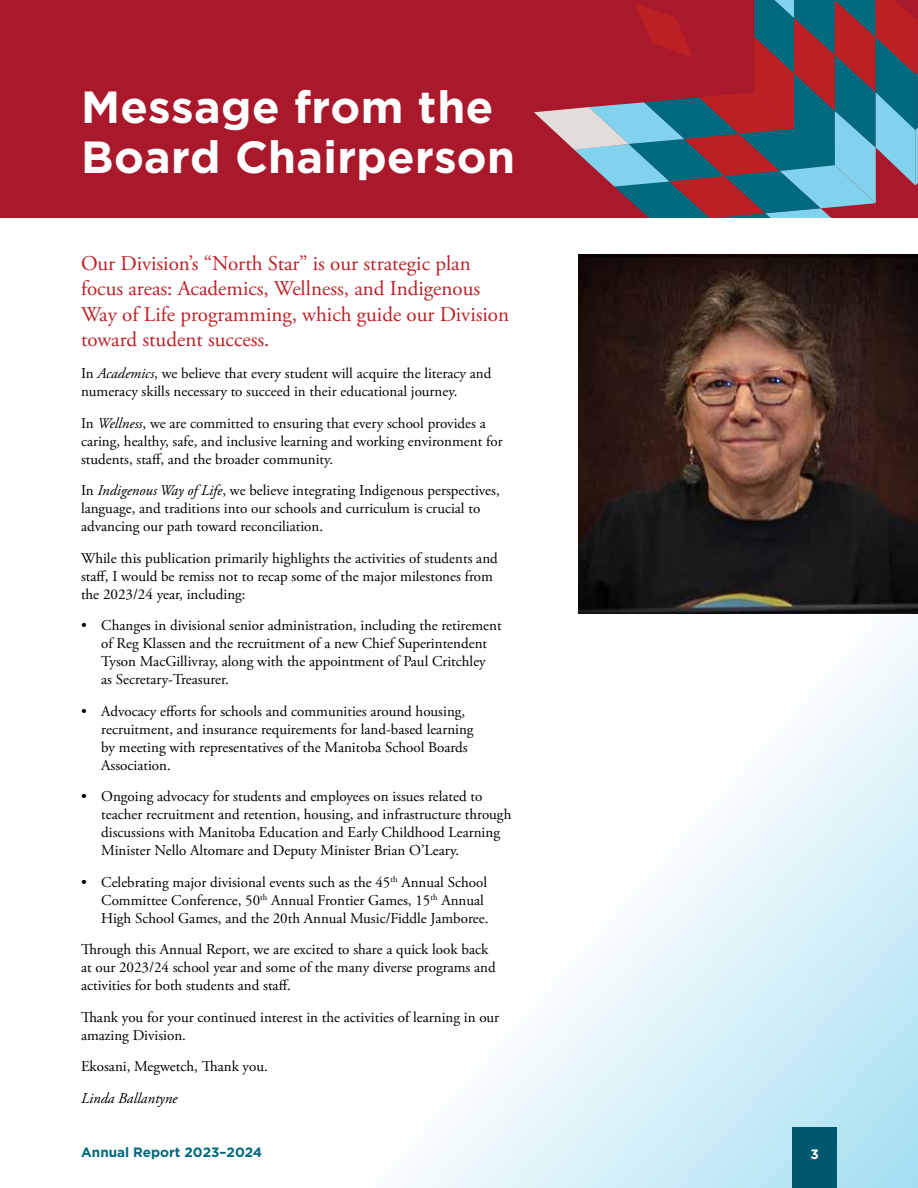
<style>
.page{position:relative;width:918px;height:1188px;background:#fff}
.page>*{position:absolute;margin:0;border:0;box-sizing:border-box;transform-origin:0 0}
.t1{font:700 45px/50.6px "Gotham";letter-spacing:.01em;color:#fff}
.t2{font:21px/25.5px "Adobe Garamond Pro";color:#bc2026}
.t3{font:15px/18px "Adobe Garamond Pro";color:#000}
.t4{font:italic 15px "Adobe Garamond Pro";color:#000}
.t5{font:700 13.5px "Gotham";color:#00697e}
.t6{font:700 13.5px "Gotham";color:#fff}
.s1{font-style:italic}
</style>
<div class="page">
<svg style="left:407px;top:613px;width:511px;height:575px"></svg>
<div style="left:792px;top:1128px;width:45px;height:60px;background:#00586f"></div>
<div style="left:0;top:0;width:918px;height:217px;background:#aa182c"></div>
<svg style="left:534px;top:0;width:384px;height:217px"></svg>
<img style="left:578px;top:255px;width:340px;height:358px">
<h1 class="t1" style="left:81px;top:81px;width:436px">Message from the<br>Board Chairperson</h1>
<h2 class="t2" style="left:81px;top:251px;width:430px">Our Division’s “North Star” is our strategic plan focus areas: Academics, Wellness, and Indigenous Way of Life programming, which guide our Division toward student success.</h2>
<p class="t3" style="left:81px;top:365px;width:412px">In <span class="s1">Academics</span>, we believe that every student will acquire the literacy and numeracy skills necessary to succeed in their educational journey.</p>
<p class="t3" style="left:81px;top:414px;width:423px">In <span class="s1">Wellness</span>, we are committed to ensuring that every school provides a caring, healthy, safe, and inclusive learning and working environment for students, staff, and the broader community.</p>
<p class="t3" style="left:81px;top:482px;width:420px">In <span class="s1">Indigenous Way of Life</span>, we believe integrating Indigenous perspectives, language, and traditions into our schools and curriculum is crucial to advancing our path toward reconciliation.</p>
<p class="t3" style="left:81px;top:549px;width:418px">While this publication primarily highlights the activities of students and staff, I would be remiss not to recap some of the major milestones from the 2023/24 year, including:</p>
<p class="t3" style="left:101px;top:617px;width:402px;text-indent:-20px">• Changes in divisional senior administration, including the retirement of Reg Klassen and the recruitment of a new Chief Superintendent Tyson MacGillivray, along with the appointment of Paul Critchley<br>as Secretary-Treasurer.</p>
<p class="t3" style="left:101px;top:702px;width:374px;text-indent:-20px">• Advocacy efforts for schools and communities around housing, recruitment, and insurance requirements for land-based learning by meeting with representatives of the Manitoba School Boards Association.</p>
<p class="t3" style="left:101px;top:788px;width:412px;text-indent:-20px">• Ongoing advocacy for students and employees on issues related to teacher recruitment and retention, housing, and infrastructure through discussions with Manitoba Education and Early Childhood Learning Minister Nello Altomare and Deputy Minister Brian O’Leary.</p>
<p class="t3" style="left:101px;top:873px;width:389px;text-indent:-20px">• Celebrating major divisional events such as the 45<sup>th</sup> Annual School<br>Committee Conference, 50<sup>th</sup> Annual Frontier Games, 15<sup>th</sup> Annual<br>High School Games, and the 20th Annual Music/Fiddle Jamboree.</p>
<p class="t3" style="left:81px;top:941px;width:416px">Through this Annual Report, we are excited to share a quick look back at our 2023/24 school year and some of the many diverse programs and activities for both students and staff.</p>
<p class="t3" style="left:81px;top:1008px;width:420px">Thank you for your continued interest in the activities of learning in our amazing Division.</p>
<p class="t3" style="left:81px;top:1058px;width:188px">Ekosani, Megwetch, Thank you.</p>
<p class="t4" style="left:81px;top:1089px;width:98px">Linda Ballantyne</p>
<p class="t5" style="left:81px;top:1144px;width:182px">Annual Report 2023–2024</p>
<p class="t6" style="left:811px;top:1146px;width:10px">3</p>
</div>
